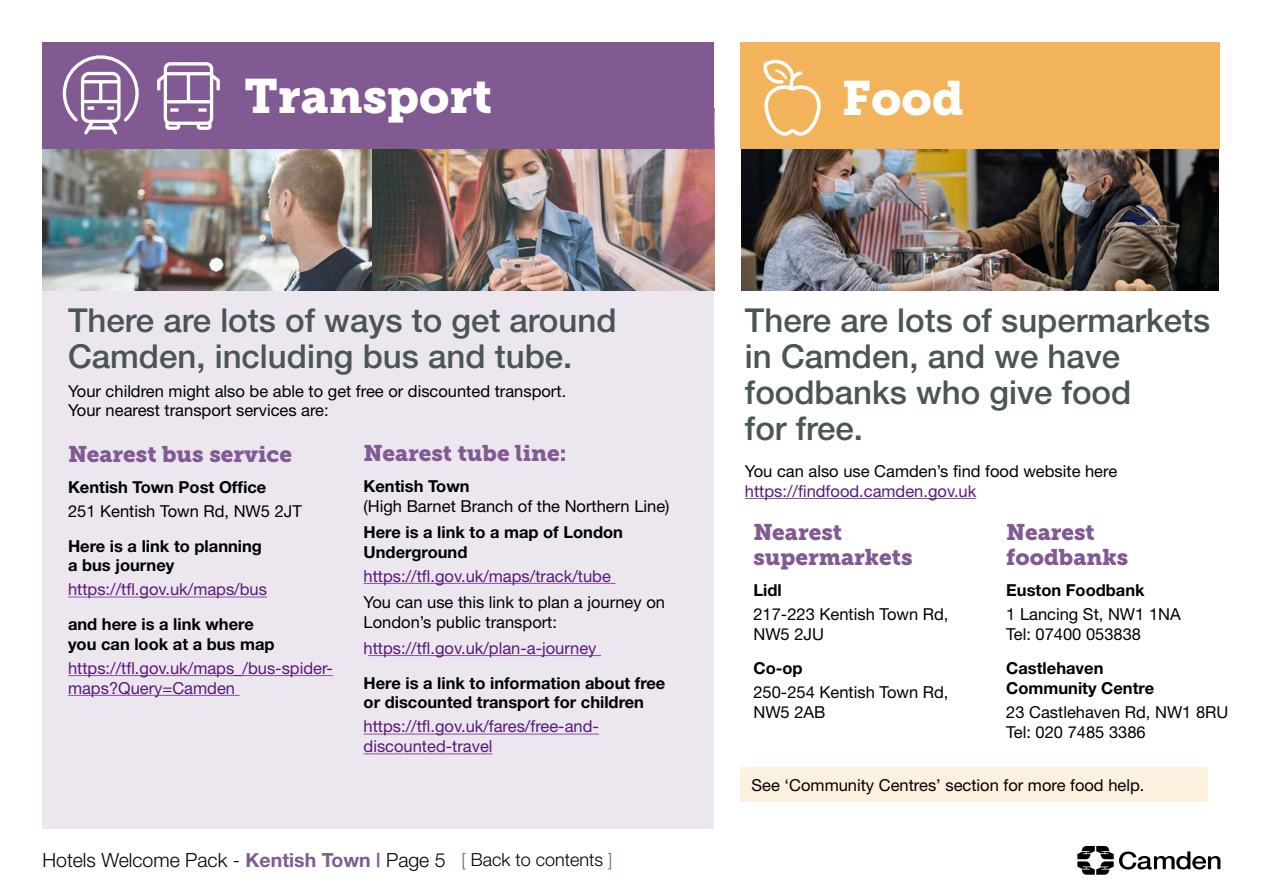
<style>
.page{position:relative;width:1263px;height:893px;background:#fff}
.page>*{position:absolute;margin:0;border:0;box-sizing:border-box;transform-origin:0 0}
.t1{font:48px "Museo Slab 900";color:#fff}
.t2{font:500 33px/36px "Helvetica Neue";color:#4a5555}
.t3{font:22.5px/25.5px "Museo Slab 900";color:#815a94}
.t4{font:300 19.5px "Helvetica Neue";color:#000}
.t5{font:16.5px/19.8px "Helvetica Neue";color:#000}
.t6{font:700 16.5px/19.8px "Helvetica Neue";color:#000}
.t7{font:16.5px/19.8px "Helvetica Neue";color:#5a187a}
.s1{font-weight:700;color:#815a94}
.s2{font-size:18px;color:#815a94}
.s3{font-size:18px}
</style>
<div class="page">
<div style="left:43px;top:89px;width:671px;height:804px;background:#ece6ef"></div>
<img style="left:43px;top:149px;width:329px;height:142px">
<img style="left:372px;top:149px;width:342px;height:142px">
<img style="left:741px;top:149px;width:478px;height:142px">
<div style="left:741px;top:43px;width:479px;height:106px;background:#f2b35a"></div>
<hr style="left:745px;top:498px;width:231px;height:1px;background:#815a94">
<div style="left:43px;top:43px;width:671px;height:106px;background:#815a94"></div>
<hr style="left:68px;top:597px;width:199px;height:1px;background:#815a94">
<hr style="left:68px;top:675px;width:265px;height:1px;background:#815a94">
<hr style="left:68px;top:695px;width:172px;height:1px;background:#815a94">
<hr style="left:364px;top:583px;width:251px;height:1px;background:#815a94">
<hr style="left:368px;top:655px;width:233px;height:1px;background:#815a94">
<hr style="left:364px;top:734px;width:235px;height:1px;background:#815a94">
<hr style="left:364px;top:753px;width:129px;height:1px;background:#815a94">
<svg style="left:157px;top:62px;width:63px;height:68px"></svg>
<hr style="left:187px;top:74px;width:3px;height:28px;background:#fff">
<svg style="left:62px;top:55px;width:77px;height:80px"></svg>
<svg style="left:89px;top:126px;width:23px;height:4px"></svg>
<hr style="left:83px;top:80px;width:36px;height:3px;background:#fff">
<hr style="left:99px;top:82px;width:3px;height:20px;background:#fff">
<svg style="left:763px;top:59px;width:58px;height:77px"></svg>
<div style="left:740px;top:767px;width:468px;height:34px;background:#fcf0de"></div>
<div style="left:0;top:829px;width:1263px;height:64px;background:#fff"></div>
<svg style="left:1077px;top:846px;width:143px;height:29px"></svg>
<h1 class="t1" style="left:244px;top:68px;width:249px">Transport</h1>
<h2 class="t2" style="left:68px;top:302px;width:550px">There are lots of ways to get around<br>Camden, including bus and tube.</h2>
<p class="t5" style="left:68px;top:380px;width:500px">Your children might also be able to get free or discounted transport.<br>Your nearest transport services are:</p>
<h3 class="t3" style="left:68px;top:442px;width:225px">Nearest bus service</h3>
<p class="t6" style="left:68px;top:477px;width:200px">Kentish Town Post Office</p>
<p class="t5" style="left:68px;top:501px;width:235px">251 Kentish Town Rd, NW5 2JT</p>
<p class="t6" style="left:68px;top:535px;width:195px">Here is a link to planning a bus journey</p>
<p class="t7" style="left:68px;top:579px;width:200px">https://tfl.gov.uk/maps/bus</p>
<p class="t6" style="left:68px;top:614px;width:208px">and here is a link where you can look at a bus map</p>
<p class="t7" style="left:68px;top:658px;width:266px">https://tfl.gov.uk/maps_/bus-spider&shy;maps?Query=Camden</p>
<h3 class="t3" style="left:364px;top:441px;width:205px">Nearest tube line:</h3>
<p class="t6" style="left:364px;top:476px;width:108px">Kentish Town</p>
<p class="t5" style="left:364px;top:496px;width:307px">(High Barnet Branch of the Northern Line)</p>
<p class="t6" style="left:364px;top:522px;width:261px">Here is a link to a map of London<br>Underground</p>
<p class="t7" style="left:364px;top:566px;width:249px">https://tfl.gov.uk/maps/track/tube</p>
<p class="t5" style="left:364px;top:592px;width:303px">You can use this link to plan a journey on<br>London’s public transport:</p>
<p class="t7" style="left:364px;top:638px;width:234px">https://tfl.gov.uk/plan-a-journey</p>
<p class="t6" style="left:364px;top:672px;width:303px">Here is a link to information about free or discounted transport for children</p>
<p class="t7" style="left:364px;top:716px;width:237px">https://tfl.gov.uk/fares/free-and&shy;discounted-travel</p>
<p class="t4" style="left:43px;top:848px;width:571px">Hotels Welcome Pack - <span class="s1">Kentish Town |</span> Page 5 <span class="s2">[</span> <span class="s3">Back to contents</span> <span class="s2">]</span></p>
<h1 class="t1" style="left:842px;top:70px;width:123px">Food</h1>
<h2 class="t2" style="left:745px;top:302px;width:467px">There are lots of supermarkets in Camden, and we have foodbanks who give food<br>for free.</h2>
<p class="t5" style="left:745px;top:461px;width:374px">You can also use Camden’s find food website here</p>
<p class="t7" style="left:745px;top:481px;width:233px">https://findfood.camden.gov.uk</p>
<h3 class="t3" style="left:753px;top:519px;width:160px">Nearest supermarkets</h3>
<p class="t6" style="left:753px;top:580px;width:30px">Lidl</p>
<p class="t5" style="left:753px;top:604px;width:197px">217-223 Kentish Town Rd,<br>NW5 2JU</p>
<p class="t6" style="left:753px;top:658px;width:51px">Co-op</p>
<p class="t5" style="left:753px;top:682px;width:197px">250-254 Kentish Town Rd,<br>NW5 2AB</p>
<h3 class="t3" style="left:1006px;top:519px;width:123px">Nearest foodbanks</h3>
<p class="t6" style="left:1006px;top:580px;width:140px">Euston Foodbank</p>
<p class="t5" style="left:1006px;top:604px;width:176px">1 Lancing St, NW1 1NA<br>Tel: 07400 053838</p>
<p class="t6" style="left:1006px;top:658px;width:149px">Castlehaven<br>Community Centre</p>
<p class="t5" style="left:1006px;top:702px;width:224px">23 Castlehaven Rd, NW1 8RU<br>Tel: 020 7485 3386</p>
<p class="t5" style="left:752px;top:775px;width:394px">See ‘Community Centres’ section for more food help.</p>
</div>
